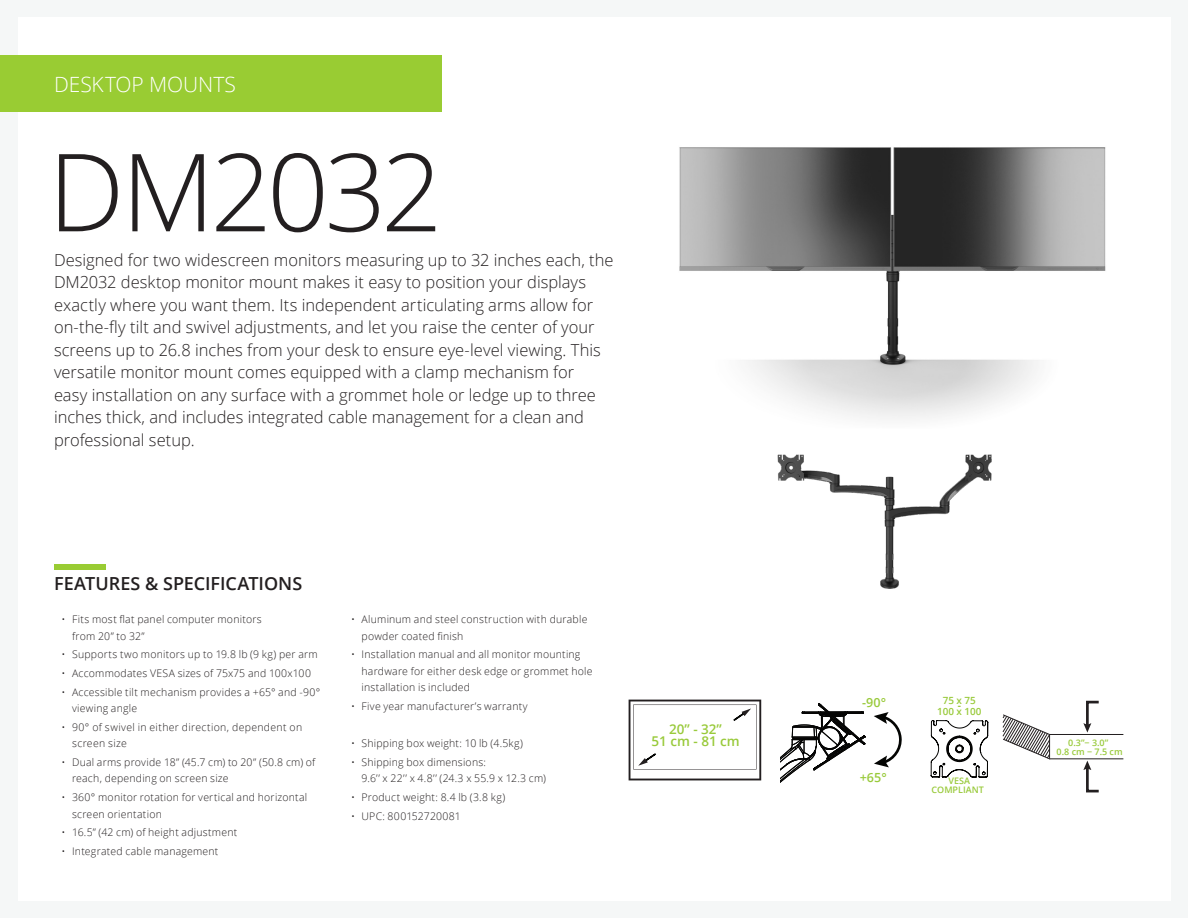
<style>
.page{position:relative;width:1188px;height:918px;background:#f5f7f7}
.page>*{position:absolute;margin:0;border:0;box-sizing:border-box;transform-origin:0 0}
.Model_Title{font:300 108px "Open Sans";letter-spacing:-.04em;color:#231f20}
.Title_Green_Bar{font:300 21px "Open Sans";letter-spacing:-.005em;color:#fff}
.t1{font:600 18px "Open Sans";color:#231f20}
.Text_Description{font:300 16.5px/22.5px "Open Sans";color:#231f20}
.t2{font:600 13.5px "Open Sans";color:#99ca3b}
.t3{font:600 12.6px "Open Sans";color:#99ca3b}
.t4{font:300 10.5px/16.5px "Open Sans";letter-spacing:.02em;color:#231f20}
.t5{font:600 9.9px "Open Sans";color:#99ca3b}
.t6{font:700 9.9px "Open Sans";color:#99ca3b}
.t7{font:600 9px/9.1px "Open Sans";color:#99ca3b;text-align:center}
</style>
<div class="page">
<div style="left:18px;top:17px;width:1152px;height:883px;background:#fff"></div>
<div style="left:54px;top:564px;width:52px;height:5px;background:#9c3"></div>
<div style="left:0;top:55px;width:442px;height:57px;background:#9c3"></div>
<svg style="left:629px;top:700px;width:132px;height:80px"></svg>
<svg style="left:931px;top:720px;width:57px;height:58px"></svg>
<hr style="left:1050px;top:734px;width:73px;height:1px;background:#231f20">
<hr style="left:1050px;top:759px;width:73px;height:1px;background:#231f20">
<svg style="left:1083px;top:761px;width:16px;height:32px"></svg>
<svg style="left:1083px;top:700px;width:16px;height:33px"></svg>
<svg style="left:1002px;top:714px;width:48px;height:46px"></svg>
<svg style="left:780px;top:703px;width:86px;height:80px"></svg>
<svg style="left:874px;top:712px;width:28px;height:55px"></svg>
<img style="left:679px;top:147px;width:427px;height:252px">
<img style="left:771px;top:395px;width:233px;height:194px">
<p class="Title_Green_Bar" style="left:54px;top:70px;width:183px">DESKTOP MOUNTS</p>
<p class="Model_Title" style="left:48px;top:118px;width:396px">DM2032</p>
<p class="Text_Description" style="left:54px;top:248px;width:561px">Designed for two widescreen monitors measuring up to 32 inches each, the DM2032 desktop monitor mount makes it easy to position your displays exactly where you want them. Its independent articulating arms allow for on-the-fly tilt and swivel adjustments, and let you raise the center of your screens up to 26.8 inches from your desk to ensure eye-level viewing. This versatile monitor mount comes equipped with a clamp mechanism for<br>easy installation on any surface with a grommet hole or ledge up to three inches thick, and includes integrated cable management for a clean and professional setup.</p>
<h3 class="t1" style="left:54px;top:571px;width:250px">FEATURES &amp; SPECIFICATIONS</h3>
<p class="t4" style="left:72px;top:611px;width:191px;text-indent:-10px">• Fits most flat panel computer monitors from 20” to 32”</p>
<p class="t4" style="left:62px;top:646px;width:258px">• Supports two monitors up to 19.8 lb (9 kg) per arm</p>
<p class="t4" style="left:62px;top:665px;width:251px">• Accommodates VESA sizes of 75x75 and 100x100</p>
<p class="t4" style="left:72px;top:683px;width:250px;text-indent:-10px">• Accessible tilt mechanism provides a +65° and -90° viewing angle</p>
<p class="t4" style="left:72px;top:718px;width:232px;text-indent:-10px">• 90° of swivel in either direction, dependent on screen size</p>
<p class="t4" style="left:72px;top:754px;width:245px;text-indent:-10px">• Dual arms provide 18” (45.7 cm) to 20” (50.8 cm) of reach, depending on screen size</p>
<p class="t4" style="left:72px;top:789px;width:237px;text-indent:-10px">• 360° monitor rotation for vertical and horizontal screen orientation</p>
<p class="t4" style="left:62px;top:824px;width:177px">• 16.5” (42 cm) of height adjustment</p>
<p class="t4" style="left:62px;top:843px;width:158px">• Integrated cable management</p>
<p class="t4" style="left:362px;top:611px;width:227px;text-indent:-10px">• Aluminum and steel construction with durable powder coated finish</p>
<p class="t4" style="left:362px;top:646px;width:233px;text-indent:-10px">• Installation manual and all monitor mounting hardware for either desk edge or grommet hole installation is included</p>
<p class="t4" style="left:351px;top:698px;width:178px">• Five year manufacturer’s warranty</p>
<p class="t4" style="left:351px;top:735px;width:174px">• Shipping box weight: 10 lb (4.5kg)</p>
<p class="t4" style="left:362px;top:754px;width:186px;text-indent:-10px">• Shipping box dimensions:<br>9.6’’ x 22’’ x 4.8’’ (24.3 x 55.9 x 12.3 cm)</p>
<p class="t4" style="left:351px;top:789px;width:156px">• Product weight: 8.4 lb (3.8 kg)</p>
<p class="t4" style="left:351px;top:807px;width:111px">• UPC: 800152720081</p>
<p class="t2" style="left:669px;top:719px;width:54px">20” - 32”</p>
<p class="t2" style="left:652px;top:732px;width:90px">51 cm - 81 cm</p>
<p class="t3" style="left:862px;top:694px;width:25px">-90°</p>
<p class="t3" style="left:860px;top:769px;width:28px">+65°</p>
<p class="t5" style="left:943px;top:693px;width:35px">75 x 75</p>
<p class="t6" style="left:958px;top:699px;width:5px">-</p>
<p class="t5" style="left:937px;top:705px;width:46px">100 x 100</p>
<p class="t7" style="left:932px;top:776px;width:54px">VESA<br>COMPLIANT</p>
<p class="t7" style="left:1057px;top:737px;width:68px;line-height:9.6px">0.3”− 3.0”<br>0.8 cm − 7.5 cm</p>
</div>
